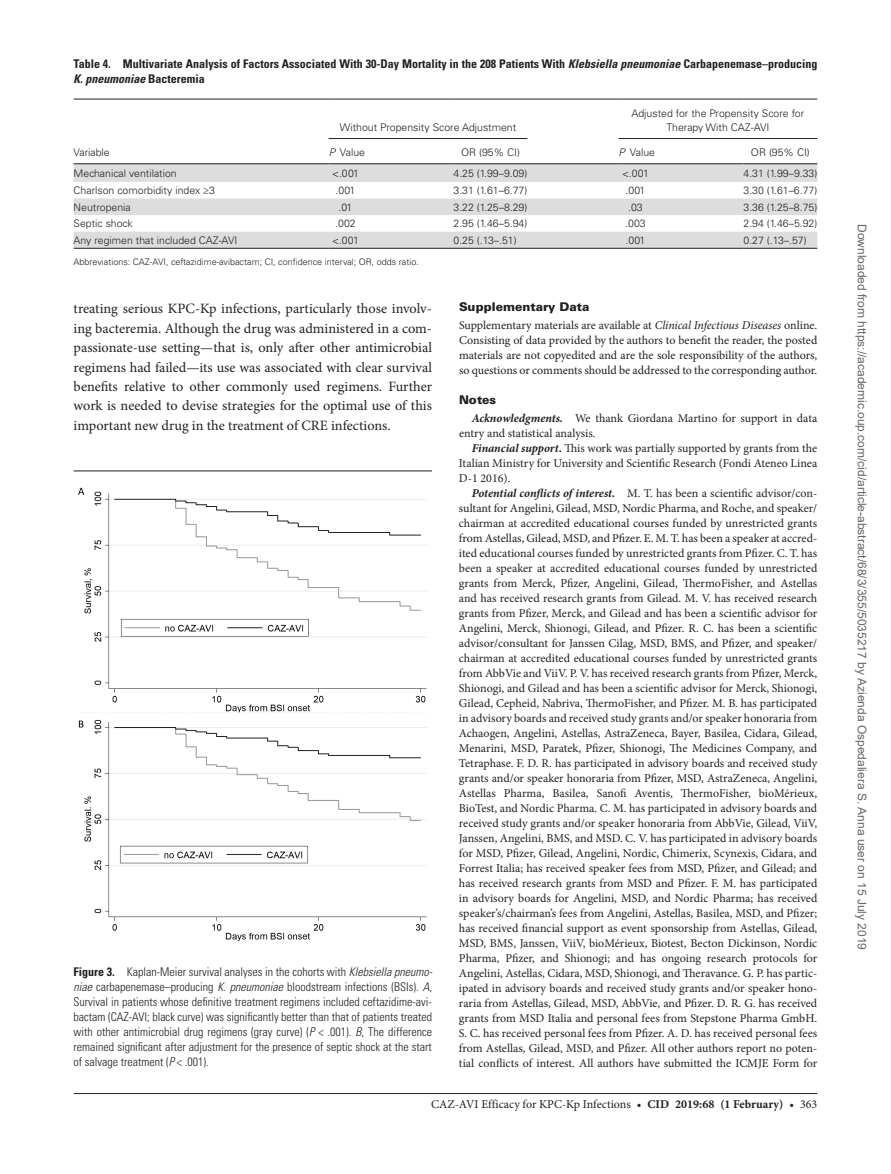
<style>
.page{position:relative;width:891px;height:1174px;background:#fff}
.page>*{position:absolute;margin:0;border:0;box-sizing:border-box;transform-origin:0 0}
.t1{font:14.25px/19.5px "Minion Pro";color:#231f20;text-align:justify}
.t2{font:12px/15px "Minion Pro";color:#231f20;text-align:justify}
.t3{font:300 condensed 12px/15px "Univers LT Std";color:#231f20;text-align:justify}
.t4{font:700 condensed 12px/15px "Univers LT Std";color:#231f20}
.t5{font:12px "Arial";color:#666}
.t6{font:900 12px "Univers LT Std";color:#231f20}
.t7{font:300 10.5px/13.5px "Univers LT Std";color:#231f20;text-align:center}
.t8{font:300 9px "Univers LT Std";color:#231f20}
.s1{font-style:italic}
.s2{font-weight:700;font-style:italic}
.s3{font-weight:700}
</style>
<div class="page">
<hr style="left:74px;top:1093px;width:743px;height:1px;background:#231f20">
<svg style="left:74px;top:164px;width:743px;height:84px;fill:#dcdddf"></svg>
<hr style="left:74px;top:99px;width:255px;height:1px;background:#231f20">
<hr style="left:329px;top:99px;width:125px;height:1px;background:#231f20">
<hr style="left:454px;top:99px;width:165px;height:1px;background:#231f20">
<hr style="left:619px;top:99px;width:125px;height:1px;background:#231f20">
<hr style="left:744px;top:99px;width:73px;height:1px;background:#231f20">
<hr style="left:329px;top:163px;width:125px;height:1px;background:#231f20">
<hr style="left:454px;top:163px;width:165px;height:1px;background:#231f20">
<hr style="left:619px;top:163px;width:125px;height:1px;background:#231f20">
<hr style="left:744px;top:163px;width:73px;height:1px;background:#231f20">
<hr style="left:74px;top:163px;width:255px;height:1px;background:#231f20">
<hr style="left:74px;top:248px;width:255px;height:1px;background:#231f20">
<hr style="left:329px;top:248px;width:125px;height:1px;background:#231f20">
<hr style="left:454px;top:248px;width:165px;height:1px;background:#231f20">
<hr style="left:619px;top:248px;width:125px;height:1px;background:#231f20">
<hr style="left:744px;top:248px;width:73px;height:1px;background:#231f20">
<hr style="left:329px;top:138px;width:198px;height:1px;background:#231f20">
<hr style="left:619px;top:138px;width:198px;height:1px;background:#231f20">
<hr style="left:74px;top:471px;width:358px;height:1px;background:#231f20">
<img style="left:78px;top:487px;width:349px;height:455px">
<p class="t4" style="left:74px;top:56px;width:745px">Table 4. Multivariate Analysis of Factors Associated With 30-Day Mortality in the 208 Patients With <span class="s1">Klebsiella pneumoniae</span> Carbapenemase–producing<br><span class="s1">K. pneumoniae</span> Bacteremia</p>
<p class="t7" style="left:74px;top:146px;width:38px">Variable</p>
<p class="t7" style="left:340px;top:120px;width:178px">Without Propensity Score Adjustment</p>
<p class="t7" style="left:632px;top:107px;width:174px">Adjusted for the Propensity Score for<br>Therapy With CAZ-AVI</p>
<p class="t7" style="left:329px;top:146px;width:38px"><span class="s1">P</span> Value</p>
<p class="t7" style="left:461px;top:146px;width:60px">OR (95% CI)</p>
<p class="t7" style="left:619px;top:146px;width:38px"><span class="s1">P</span> Value</p>
<p class="t7" style="left:751px;top:146px;width:60px">OR (95% CI)</p>
<p class="t7" style="left:74px;top:167px;width:105px">Mechanical ventilation</p>
<p class="t7" style="left:332px;top:167px;width:28px">&lt;.001</p>
<p class="t7" style="left:454px;top:167px;width:75px">4.25 (1.99–9.09)</p>
<p class="t7" style="left:622px;top:167px;width:28px">&lt;.001</p>
<p class="t7" style="left:744px;top:167px;width:75px">4.31 (1.99–9.33)</p>
<p class="t7" style="left:74px;top:184px;width:143px">Charlson comorbidity index ≥3</p>
<p class="t7" style="left:336px;top:184px;width:21px">.001</p>
<p class="t7" style="left:454px;top:184px;width:75px">3.31 (1.61–6.77)</p>
<p class="t7" style="left:626px;top:184px;width:21px">.001</p>
<p class="t7" style="left:744px;top:184px;width:75px">3.30 (1.61–6.77)</p>
<p class="t7" style="left:74px;top:200px;width:59px">Neutropenia</p>
<p class="t7" style="left:339px;top:200px;width:15px">.01</p>
<p class="t7" style="left:454px;top:200px;width:75px">3.22 (1.25–8.29)</p>
<p class="t7" style="left:628px;top:200px;width:16px">.03</p>
<p class="t7" style="left:744px;top:200px;width:75px">3.36 (1.25–8.75)</p>
<p class="t7" style="left:74px;top:217px;width:60px">Septic shock</p>
<p class="t7" style="left:335px;top:217px;width:22px">.002</p>
<p class="t7" style="left:454px;top:217px;width:75px">2.95 (1.46–5.94)</p>
<p class="t7" style="left:625px;top:217px;width:22px">.003</p>
<p class="t7" style="left:744px;top:217px;width:75px">2.94 (1.46–5.92)</p>
<p class="t7" style="left:74px;top:233px;width:165px">Any regimen that included CAZ-AVI</p>
<p class="t7" style="left:332px;top:233px;width:28px">&lt;.001</p>
<p class="t7" style="left:454px;top:233px;width:65px">0.25 (.13–.51)</p>
<p class="t7" style="left:626px;top:233px;width:21px">.001</p>
<p class="t7" style="left:744px;top:233px;width:65px">0.27 (.13–.57)</p>
<p class="t8" style="left:74px;top:257px;width:347px">Abbreviations: CAZ-AVI, ceftazidime-avibactam; CI, confidence interval; OR, odds ratio.</p>
<p class="t1" style="left:74px;top:299px;width:360px">treating serious KPC-Kp infections, particularly those involv&shy;ing bacteremia. Although the drug was administered in a com&shy;passionate-use setting—that is, only after other antimicrobial regimens had failed—its use was associated with clear survival benefits relative to other commonly used regimens. Further work is needed to devise strategies for the optimal use of this important new drug in the treatment of CRE infections.</p>
<p class="t6" style="left:459px;top:300px;width:132px">Supplementary Data</p>
<p class="t2" style="left:459px;top:318px;width:360px">Supplementary materials are available at <span class="s1">Clinical Infectious Diseases</span> online.<br>Consisting of data provided by the authors to benefit the reader, the posted materials are not copyedited and are the sole responsibility of the authors, so questions or comments should be addressed to the corresponding author.</p>
<p class="t6" style="left:459px;top:393px;width:39px">Notes</p>
<p class="t2" style="left:459px;top:411px;width:360px;text-indent:13px"><span class="s2">Acknowledgments.</span> We thank Giordana Martino for support in data entry and statistical analysis.</p>
<p class="t2" style="left:459px;top:441px;width:360px;text-indent:13px"><span class="s2">Financial support</span><span class="s3">.</span> This work was partially supported by grants from the Italian Ministry for University and Scientific Research (Fondi Ateneo Linea D-1 2016).</p>
<p class="t2" style="left:459px;top:486px;width:360px;text-indent:13px"><span class="s2">Potential conflicts of interest.</span> M. T. has been a scientific advisor/con&shy;sultant for Angelini, Gilead, MSD, Nordic Pharma, and Roche, and speaker/ chairman at accredited educational courses funded by unrestricted grants from Astellas, Gilead, MSD, and Pfizer. E. M. T. has been a speaker at accred&shy;ited educational courses funded by unrestricted grants from Pfizer. C. T. has been a speaker at accredited educational courses funded by unrestricted grants from Merck, Pfizer, Angelini, Gilead, ThermoFisher, and Astellas and has received research grants from Gilead. M. V. has received research grants from Pfizer, Merck, and Gilead and has been a scientific advisor for Angelini, Merck, Shionogi, Gilead, and Pfizer. R. C. has been a scientific advisor/consultant for Janssen Cilag, MSD, BMS, and Pfizer, and speaker/ chairman at accredited educational courses funded by unrestricted grants from AbbVie and ViiV. P. V. has received research grants from Pfizer, Merck, Shionogi, and Gilead and has been a scientific advisor for Merck, Shionogi, Gilead, Cepheid, Nabriva, ThermoFisher, and Pfizer. M. B. has participated in advisory boards and received study grants and/or speaker honoraria from Achaogen, Angelini, Astellas, AstraZeneca, Bayer, Basilea, Cidara, Gilead, Menarini, MSD, Paratek, Pfizer, Shionogi, The Medicines Company, and Tetraphase. F. D. R. has participated in advisory boards and received study grants and/or speaker honoraria from Pfizer, MSD, AstraZeneca, Angelini, Astellas Pharma, Basilea, Sanofi Aventis, ThermoFisher, bioMérieux, BioTest, and Nordic Pharma. C. M. has participated in advisory boards and received study grants and/or speaker honoraria from AbbVie, Gilead, ViiV, Janssen, Angelini, BMS, and MSD. C. V. has participated in advisory boards for MSD, Pfizer, Gilead, Angelini, Nordic, Chimerix, Scynexis, Cidara, and Forrest Italia; has received speaker fees from MSD, Pfizer, and Gilead; and has received research grants from MSD and Pfizer. F. M. has participated in advisory boards for Angelini, MSD, and Nordic Pharma; has received speaker’s/chairman’s fees from Angelini, Astellas, Basilea, MSD, and Pfizer; has received financial support as event sponsorship from Astellas, Gilead, MSD, BMS, Janssen, ViiV, bioMérieux, Biotest, Becton Dickinson, Nordic Pharma, Pfizer, and Shionogi; and has ongoing research protocols for Angelini, Astellas, Cidara, MSD, Shionogi, and Theravance. G. P. has partic&shy;ipated in advisory boards and received study grants and/or speaker hono&shy;raria from Astellas, Gilead, MSD, AbbVie, and Pfizer. D. R. G. has received grants from MSD Italia and personal fees from Stepstone Pharma GmbH.<br>S. C. has received personal fees from Pfizer. A. D. has received personal fees from Astellas, Gilead, MSD, and Pfizer. All other authors report no poten&shy;tial conflicts of interest. All authors have submitted the ICMJE Form for</p>
<p class="t3" style="left:74px;top:965px;width:360px"><span class="s3">Figure 3.</span> Kaplan-Meier survival analyses in the cohorts with <span class="s1">Klebsiella pneumo&shy;niae</span> carbapenemase–producing <span class="s1">K. pneumoniae</span> bloodstream infections (BSIs). <span class="s1">A</span>, Survival in patients whose definitive treatment regimens included ceftazidime-avi&shy;bactam (CAZ-AVI; black curve) was significantly better than that of patients treated with other antimicrobial drug regimens (gray curve) (<span class="s1">P</span> &lt; .001). <span class="s1">B</span>, The difference remained significant after adjustment for the presence of septic shock at the start of salvage treatment (<span class="s1">P</span> &lt; .001).</p>
<p class="t2" style="left:431px;top:1097px;width:388px">CAZ-AVI Efficacy for KPC-Kp Infections • <span class="s3">CID 2019:68 (1 February)</span> • 363</p>
<p class="t5" style="left:866px;top:224px;width:727px;rotate:90deg">Downloaded from https://academic.oup.com/cid/article-abstract/68/3/355/5035217 by Azienda Ospedaliera S. Anna user on 15 July 2019</p>
</div>
